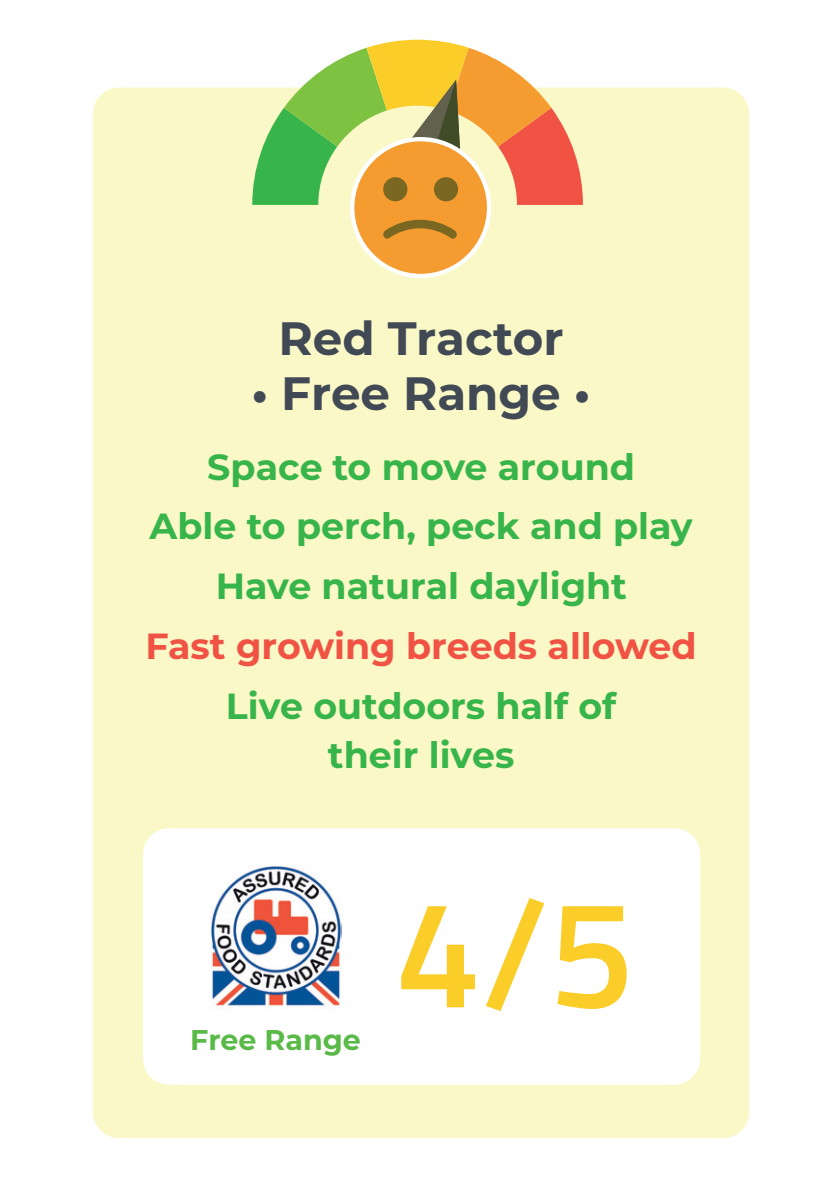
<style>
.page{position:relative;width:840px;height:1191px;background:#fff}
.page>*{position:absolute;margin:0;border:0;box-sizing:border-box;transform-origin:0 0}
.t1{font:600 153.2px "Titillium Web";color:#fbcd29}
.t2{font:700 46.8px "Montserrat";color:#414954}
.t3{font:700 36.4px/59.6px "Montserrat";color:#38b54a;text-align:center}
.t4{font:700 28.4px "Montserrat";letter-spacing:-.005em;color:#59ba47}
.s1{color:#f05243}
</style>
<div class="page">
<div style="left:93px;top:87px;width:655px;height:1051px;background:#faf8c7;border-radius:26px"></div>
<div style="left:143px;top:828px;width:557px;height:256px;background:#fff;border-radius:26px"></div>
<svg style="left:252px;top:40px;width:330px;height:165px"></svg>
<img style="left:210px;top:866px;width:131px;height:143px">
<div style="left:352px;top:139px;width:137px;height:137px;background:#f59c30;border-radius:50%"></div>
<div style="left:350px;top:137px;width:141px;height:141px;border:4px solid #fff;border-radius:50%"></div>
<div style="left:383px;top:177px;width:24px;height:24px;background:#7a6721;border-radius:50%"></div>
<div style="left:433px;top:177px;width:25px;height:24px;background:#7a6721;border-radius:50%"></div>
<svg style="left:383px;top:219px;width:74px;height:20px"></svg>
<p class="t2" style="left:278px;top:304px;width:286px">Red Tractor</p>
<p class="t2" style="left:251px;top:359px;width:340px">• Free Range •</p>
<p class="t3" style="left:145px;top:435px;width:552px">Space to move around<br>Able to perch, peck and play<br>Have natural daylight<br><span class="s1">Fast growing breeds allowed<br></span>Live outdoors half of</p>
<p class="t3" style="left:328px;top:723px;width:188px">their lives</p>
<p class="t4" style="left:190px;top:1019px;width:172px">Free Range</p>
<p class="t1" style="left:395px;top:838px;width:241px">4/5</p>
</div>
